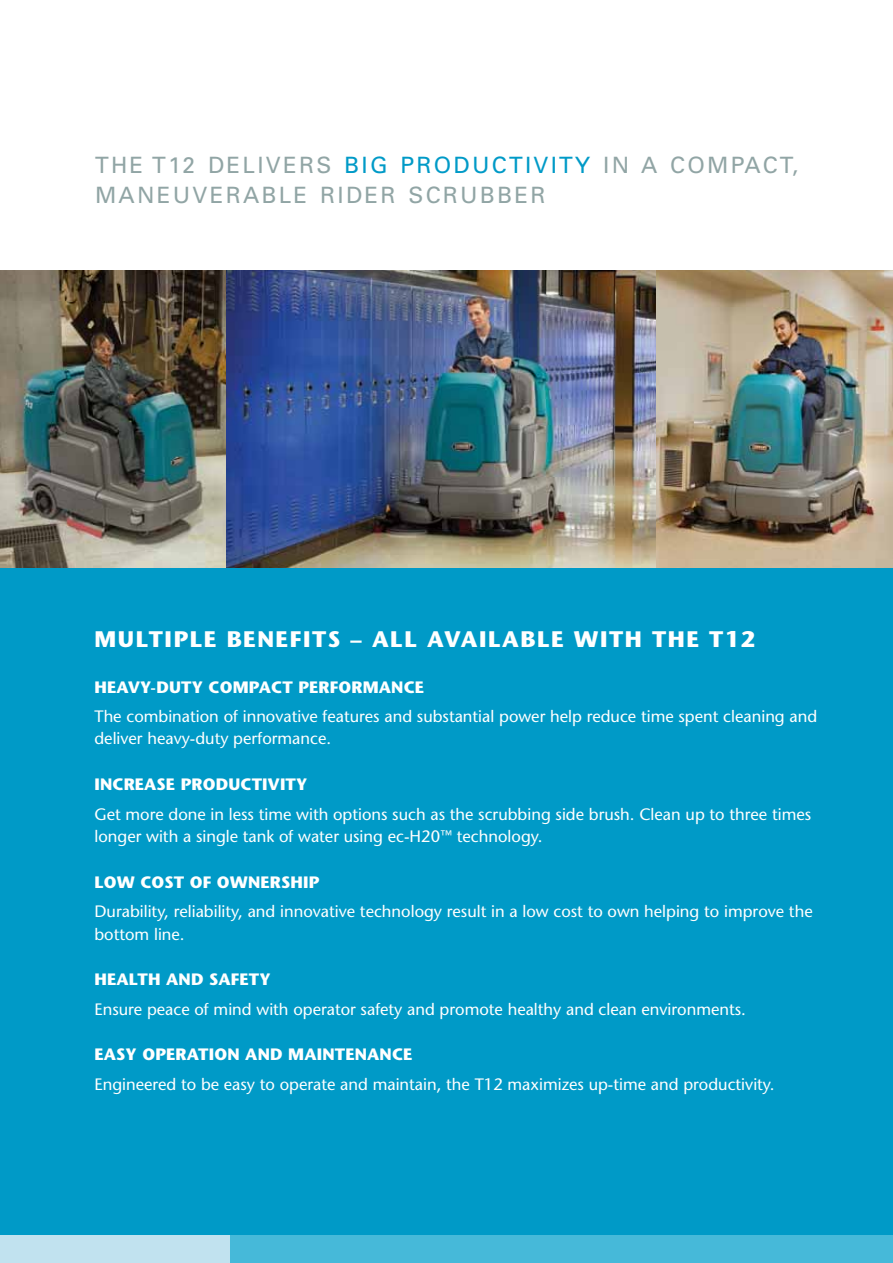
<style>
.page{position:relative;width:893px;height:1263px;background:#fff}
.page>*{position:absolute;margin:0;border:0;box-sizing:border-box;transform-origin:0 0}
.t1{font:22.5px "Univers";letter-spacing:.1em;color:#91a5a5}
.t2{font:700 22.5px "Stone Sans";letter-spacing:.07em;color:#fff}
.t3{font:22.5px "Univers";color:#009ac7}
.t4{font:16.5px/22.5px "Stone Sans";color:#fff}
.t5{font:700 16.5px "Stone Sans";letter-spacing:.01em;color:#fff}
.s1{color:#009ac7}
</style>
<div class="page">
<div style="left:0;top:271px;width:893px;height:992px;background:#009ac7"></div>
<div style="left:216px;top:1236px;width:677px;height:27px;background:#46b9d9"></div>
<div style="left:0;top:1236px;width:230px;height:27px;background:#c1e2ef"></div>
<img style="left:0;top:271px;width:226px;height:297px">
<img style="left:226px;top:271px;width:431px;height:297px">
<img style="left:657px;top:271px;width:236px;height:297px">
<h1 class="t1" style="left:95px;top:151px;width:129px">THE T12 DEL</h1>
<h1 class="t1" style="left:257px;top:151px;width:26px">IVERS</h1>
<h1 class="t3" style="left:344px;top:151px;width:75px">BIG PRODU</h1>
<h1 class="t1" style="left:492px;top:151px;width:215px"><span class="s1">CTIVITY</span> IN A COMPA</h1>
<h1 class="t1" style="left:763px;top:151px;width:37px">CT,</h1>
<h1 class="t1" style="left:95px;top:181px;width:19px">MANEUVERA</h1>
<h1 class="t1" style="left:262px;top:181px;width:31px">BLE</h1>
<h1 class="t1" style="left:320px;top:181px;width:43px">RIDER</h1>
<h1 class="t1" style="left:408px;top:181px;width:122px">SCRU BBER</h1>
<h1 class="t2" style="left:94px;top:625px;width:165px">MULTIPLE BENE</h1>
<h1 class="t2" style="left:290px;top:625px;width:302px">FITS – ALL AVAILABLE WIT</h1>
<h1 class="t2" style="left:625px;top:625px;width:132px">H THE T12</h1>
<p class="t5" style="left:94px;top:676px;width:331px">HEAVY-DUTY COMPACT PERFORMANCE</p>
<p class="t4" style="left:94px;top:705px;width:724px">The combination of innovative features and substantial power help reduce time spent cleaning and deliver heavy-duty performance.</p>
<p class="t5" style="left:94px;top:774px;width:214px">INCREASE PRODUCTIVITY</p>
<p class="t4" style="left:94px;top:802px;width:718px">Get more done in less time with options such as the scrubbing side brush. Clean up to three times longer with a single tank of water using ec-H20<sup>™</sup> technology.</p>
<p class="t5" style="left:94px;top:871px;width:226px">LOW COST OF OWNERSH IP</p>
<p class="t4" style="left:94px;top:900px;width:720px">Durability, reliability, and innovative technology result in a low cost to own helping to improve the bottom line.</p>
<p class="t5" style="left:94px;top:969px;width:126px">HEALTH AND SAF</p>
<p class="t5" style="left:240px;top:969px;width:33px">ETY</p>
<p class="t4" style="left:94px;top:997px;width:653px">Ensure peace of mind with operator safety and promote healthy and clean environments.</p>
<p class="t5" style="left:94px;top:1044px;width:319px">EASY OPERATION AND MAINTENANCE</p>
<p class="t4" style="left:94px;top:1072px;width:682px">Engineered to be easy to operate and maintain, the T12 maximizes up-time and productivity.</p>
</div>
